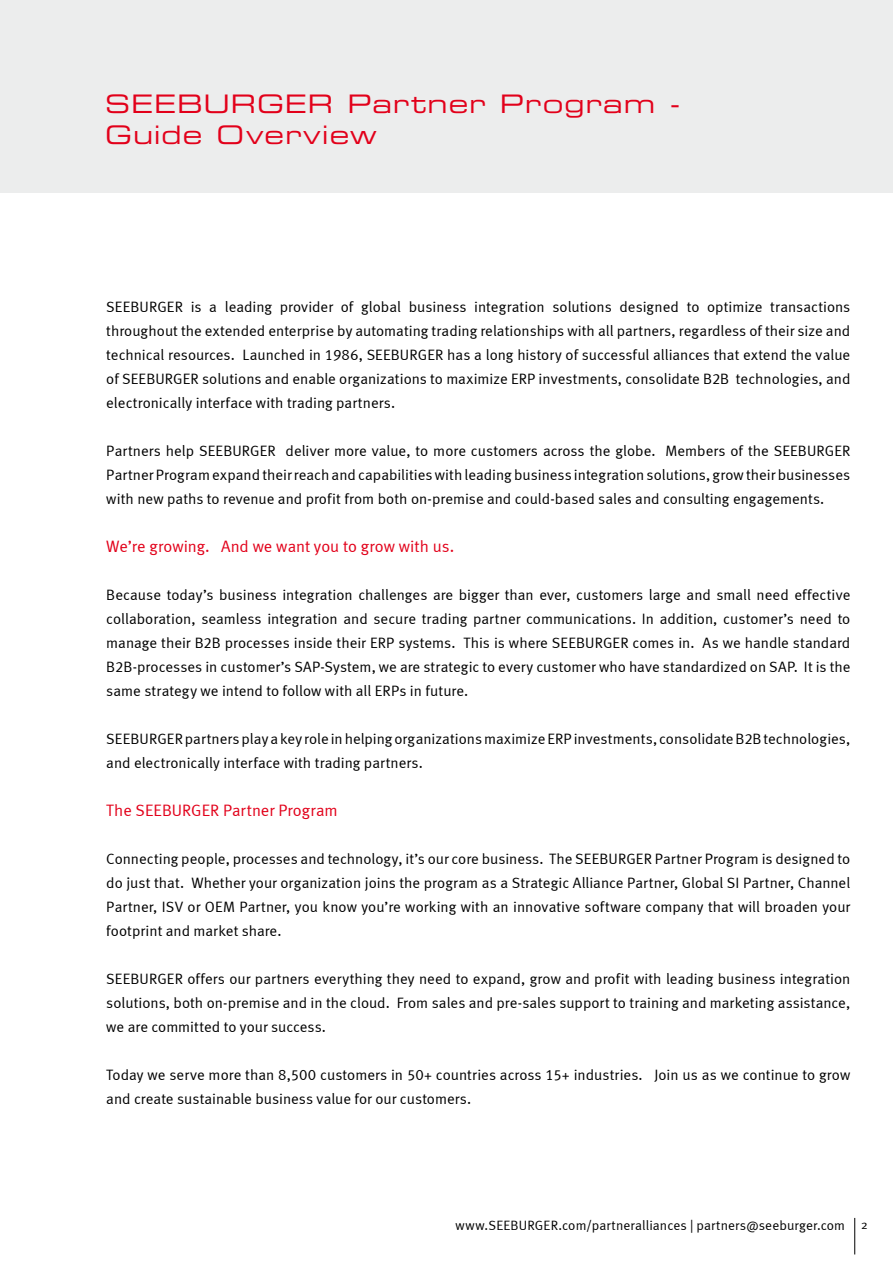
<style>
.page{position:relative;width:893px;height:1263px;background:#fff}
.page>*{position:absolute;margin:0;border:0;box-sizing:border-box;transform-origin:0 0}
.t1{font:25.5px/30.6px "Eurostile LTCE Extended Two";letter-spacing:.04em;color:#e2001a}
.t2{font:16.5px "Meta Normal LF";letter-spacing:.005em;color:#e2001a}
.t3{font:15px/24px "Meta Normal LF";color:#000;text-align:justify}
.t4{font:13.5px "Meta Normal LF";letter-spacing:.01em;color:#000}
.t5{font:12.3px "Meta Normal Caps";color:#000}
</style>
<div class="page">
<div style="left:0;top:0;width:893px;height:193px;background:#eceded"></div>
<hr style="left:854px;top:1218px;width:1px;height:36px;background:#000">
<h1 class="t1" style="left:105px;top:88px;width:577px">SEEBURGER Partner Program -<br>Guide Overview</h1>
<p class="t3" style="left:106px;top:295px;width:746px">SEEBURGER is a leading provider of global business integration solutions designed to optimize transactions throughout the extended enterprise by automating trading relationships with all partners, regardless of their size and technical resources. Launched in 1986, SEEBURGER has a long history of successful alliances that extend the value of SEEBURGER solutions and enable organizations to maximize ERP investments, consolidate B2B technologies, and electronically interface with trading partners.</p>
<p class="t3" style="left:106px;top:439px;width:745px">Partners help SEEBURGER deliver more value, to more customers across the globe. Members of the SEEBURGER Partner Program expand their reach and capabilities with leading business integration solutions, grow their businesses with new paths to revenue and profit from both on-premise and could-based sales and consulting engagements.</p>
<p class="t2" style="left:106px;top:537px;width:349px">We’re growing. And we want you to grow with us.</p>
<p class="t3" style="left:106px;top:583px;width:746px">Because today’s business integration challenges are bigger than ever, customers large and small need effective collaboration, seamless integration and secure trading partner communications. In addition, customer’s need to manage their B2B processes inside their ERP systems. This is where SEEBURGER comes in. As we handle standard B2B-processes in customer’s SAP-System, we are strategic to every customer who have standardized on SAP. It is the same strategy we intend to follow with all ERPs in future.</p>
<p class="t3" style="left:106px;top:727px;width:746px">SEEBURGER partners play a key role in helping organizations maximize ERP investments, consolidate B2B technologies, and electronically interface with trading partners.</p>
<p class="t2" style="left:106px;top:801px;width:233px">The SEEBURGER Partner Program</p>
<p class="t3" style="left:106px;top:847px;width:745px">Connecting people, processes and technology, it’s our core business. The SEEBURGER Partner Program is designed to do just that. Whether your organization joins the program as a Strategic Alliance Partner, Global SI Partner, Channel Partner, ISV or OEM Partner, you know you’re working with an innovative software company that will broaden your footprint and market share.</p>
<p class="t3" style="left:106px;top:967px;width:746px">SEEBURGER offers our partners everything they need to expand, grow and profit with leading business integration solutions, both on-premise and in the cloud. From sales and pre-sales support to training and marketing assistance, we are committed to your success.</p>
<p class="t3" style="left:106px;top:1063px;width:746px">Today we serve more than 8,500 customers in 50+ countries across 15+ industries. Join us as we continue to grow and create sustainable business value for our customers.</p>
<p class="t4" style="left:455px;top:1217px;width:391px">www.SEEBURGER.com/partneralliances | partners@seeburger.com</p>
<p class="t5" style="left:861px;top:1217px;width:8px">2</p>
</div>
